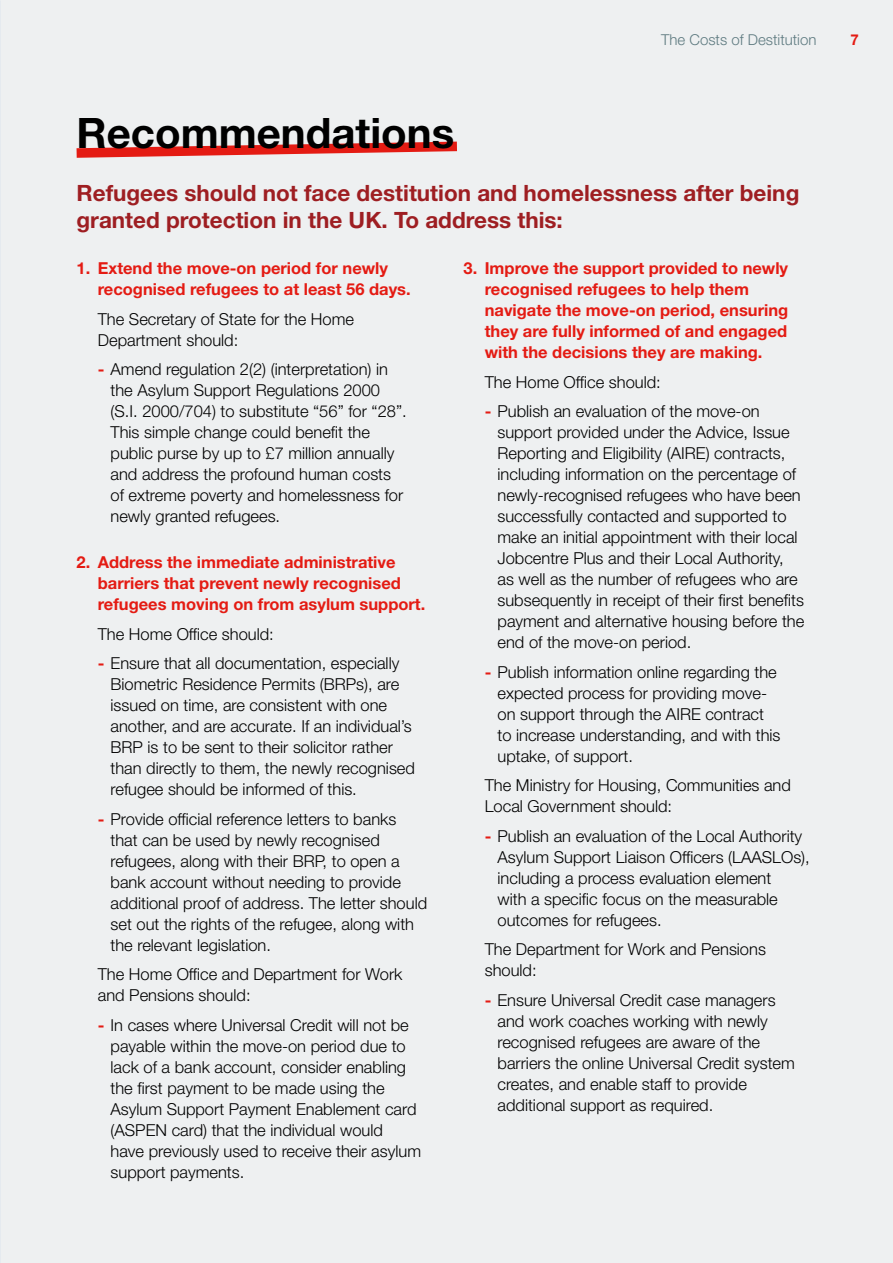
<style>
.page{position:relative;width:893px;height:1263px;background:#eef0f1}
.page>*{position:absolute;margin:0;border:0;box-sizing:border-box;transform-origin:0 0}
.BODY_COPY{font:700 42px "Helvetica Neue LT Std";color:#000}
.red_quote_large{font:700 22.5px/27px "Helvetica Neue LT Std";color:#9e1e22}
.BODY_COPY-2{font:300 16.5px/21px "Helvetica Neue LT Std";color:#000}
.t1{font:700 16.5px/21px "Helvetica Neue";color:#e41b13}
.t2{font:700 16.5px/21px "Helvetica Neue LT Std";color:#e41b13}
.numbered_list{font:300 16.5px/21px "Helvetica Neue LT Std";color:#000}
.t3{font:300 15px "Helvetica Neue LT Std";color:#5f7b81}
.t4{font:700 15px "Helvetica Neue LT Std";color:#e41b13}
.s1{font-weight:700;color:#e41b13}
.s2{font-family:"Helvetica Neue"}
</style>
<div class="page">
<svg style="left:77px;top:142px;width:380px;height:16px"></svg>
<p class="t3" style="left:661px;top:30px;width:157px">The Costs of Destitution</p>
<p class="t4" style="left:850px;top:30px;width:10px">7</p>
<p class="BODY_COPY" style="left:77px;top:107px;width:379px">Recommendations</p>
<p class="red_quote_large" style="left:77px;top:179px;width:724px">Refugees should not face destitution and homelessness after being granted protection in the UK. To address this:</p>
<p class="t1" style="left:98px;top:258px;width:314px;text-indent:-21px">1. Extend the move-on period for newly recognised refugees to at least 56 days.</p>
<p class="numbered_list" style="left:98px;top:308px;width:258px">The Secretary of State for the Home<br>Department should:</p>
<p class="BODY_COPY-2" style="left:111px;top:359px;width:298px;text-indent:-13px"><span class="s1">-</span> Amend regulation 2(2) (interpretation) in the Asylum Support Regulations 2000 (S.I. 2000/704) to substitute “56” for “28”.<br>This simple change could benefit the public purse by up to £7 million annually and address the profound human costs of extreme poverty and homelessness for newly granted refugees.</p>
<p class="t2" style="left:98px;top:552px;width:329px;text-indent:-21px"><span class="s2">2.</span> Address the immediate administrative barriers that prevent newly recognised refugees moving on from asylum support.</p>
<p class="BODY_COPY-2" style="left:98px;top:623px;width:178px">The Home Office should:</p>
<p class="BODY_COPY-2" style="left:111px;top:653px;width:306px;text-indent:-13px"><span class="s1">-</span> Ensure that all documentation, especially Biometric Residence Permits (BRPs), are issued on time, are consistent with one another, and are accurate. If an individual’s BRP is to be sent to their solicitor rather than directly to them, the newly recognised refugee should be informed of this.</p>
<p class="BODY_COPY-2" style="left:111px;top:808px;width:318px;text-indent:-13px"><span class="s1">-</span> Provide official reference letters to banks that can be used by newly recognised refugees, along with their BRP, to open a bank account without needing to provide additional proof of address. The letter should set out the rights of the refugee, along with the relevant legislation.</p>
<p class="numbered_list" style="left:98px;top:964px;width:306px">The Home Office and Department for Work and Pensions should:</p>
<p class="BODY_COPY-2" style="left:111px;top:1014px;width:312px;text-indent:-13px"><span class="s1">-</span> In cases where Universal Credit will not be payable within the move-on period due to lack of a bank account, consider enabling the first payment to be made using the Asylum Support Payment Enablement card (ASPEN card) that the individual would<br>have previously used to receive their asylum support payments.</p>
<p class="t1" style="left:485px;top:258px;width:305px;text-indent:-21px">3. Improve the support provided to newly recognised refugees to help them navigate the move-on period, ensuring they are fully informed of and engaged with the decisions they are making.</p>
<p class="BODY_COPY-2" style="left:485px;top:371px;width:178px">The Home Office should:</p>
<p class="BODY_COPY-2" style="left:497px;top:401px;width:308px;text-indent:-13px"><span class="s1">-</span> Publish an evaluation of the move-on support provided under the Advice, Issue Reporting and Eligibility (AIRE) contracts, including information on the percentage of newly-recognised refugees who have been successfully contacted and supported to make an initial appointment with their local Jobcentre Plus and their Local Authority,<br>as well as the number of refugees who are subsequently in receipt of their first benefits payment and alternative housing before the end of the move-on period.</p>
<p class="BODY_COPY-2" style="left:497px;top:661px;width:284px;text-indent:-13px"><span class="s1">-</span> Publish information online regarding the expected process for providing move&shy;on support through the AIRE contract to increase understanding, and with this uptake, of support.</p>
<p class="BODY_COPY-2" style="left:485px;top:775px;width:308px">The Ministry for Housing, Communities and<br>Local Government should:</p>
<p class="BODY_COPY-2" style="left:497px;top:825px;width:314px;text-indent:-13px"><span class="s1">-</span> Publish an evaluation of the Local Authority Asylum Support Liaison Officers (LAASLOs), including a process evaluation element<br>with a specific focus on the measurable outcomes for refugees.</p>
<p class="BODY_COPY-2" style="left:485px;top:939px;width:283px">The Department for Work and Pensions should:</p>
<p class="BODY_COPY-2" style="left:497px;top:989px;width:299px;text-indent:-13px"><span class="s1">-</span> Ensure Universal Credit case managers and work coaches working with newly recognised refugees are aware of the barriers the online Universal Credit system creates, and enable staff to provide additional support as required.</p>
</div>
